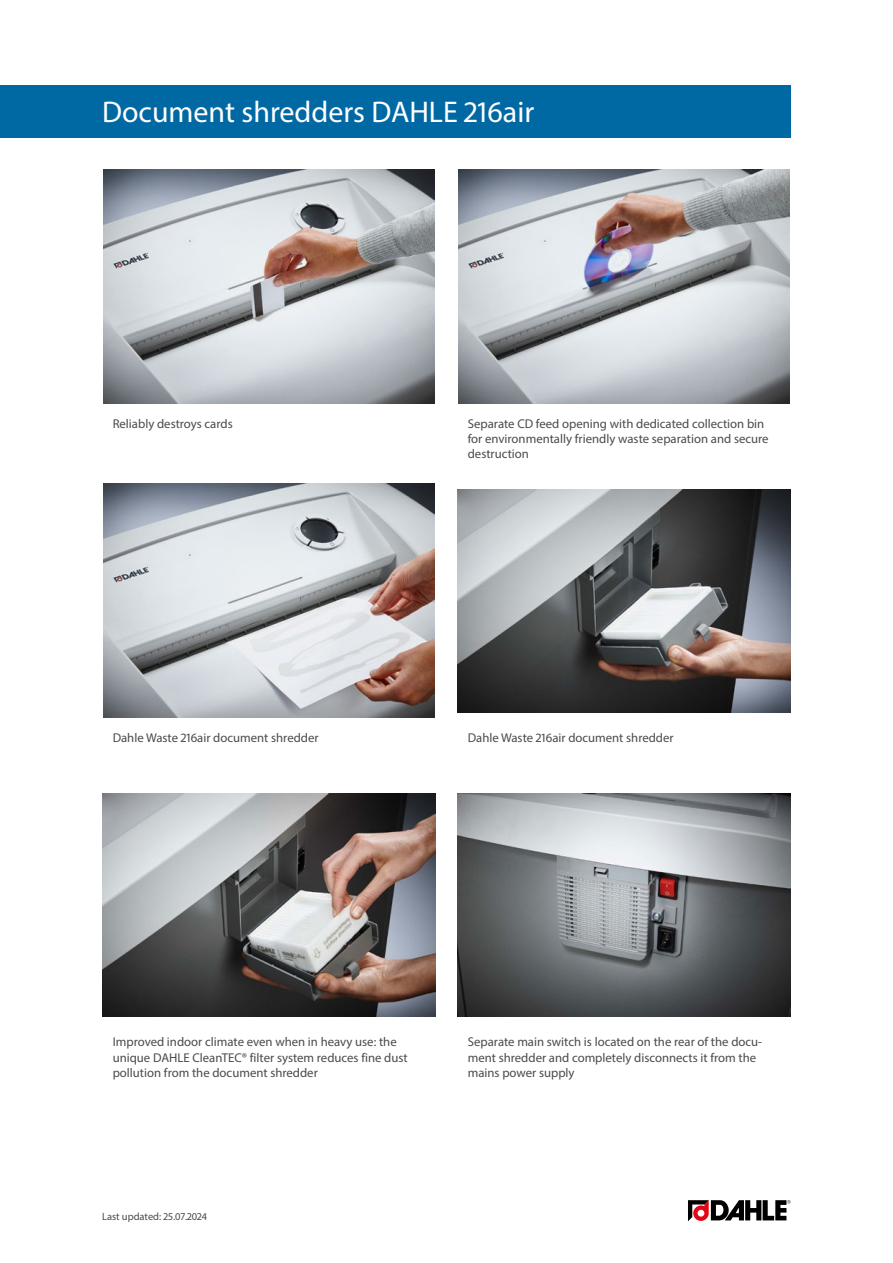
<style>
.page{position:relative;width:893px;height:1263px;background:#fff}
.page>*{position:absolute;margin:0;border:0;box-sizing:border-box;transform-origin:0 0}
.Produktname{font:30px "Myriad Pro";color:#fff}
.Fliesstexte{font:12.75px/15.3px "Myriad Pro";color:#4a4a49}
.t1{font:10.5px "Myriad Pro";color:#4a4a49}
</style>
<div class="page">
<img style="left:103px;top:169px;width:332px;height:234px">
<img style="left:458px;top:169px;width:332px;height:234px">
<img style="left:103px;top:484px;width:332px;height:234px">
<img style="left:457px;top:490px;width:334px;height:222px">
<img style="left:102px;top:794px;width:334px;height:222px">
<img style="left:457px;top:794px;width:334px;height:222px">
<svg style="left:688px;top:1200px;width:103px;height:21px"></svg>
<div style="left:0;top:85px;width:791px;height:53px;background:#0069a4"></div>
<p class="Produktname" style="left:102px;top:94px;width:434px">Document shredders DAHLE 216air</p>
<p class="Fliesstexte" style="left:113px;top:416px;width:122px">Reliably destroys cards</p>
<p class="Fliesstexte" style="left:468px;top:416px;width:302px">Separate CD feed opening with dedicated collection bin for environmentally friendly waste separation and secure destruction</p>
<p class="Fliesstexte" style="left:113px;top:730px;width:207px">Dahle Waste 216air document shredder</p>
<p class="Fliesstexte" style="left:468px;top:730px;width:207px">Dahle Waste 216air document shredder</p>
<p class="Fliesstexte" style="left:113px;top:1034px;width:297px">Improved indoor climate even when in heavy use: the unique DAHLE CleanTEC® filter system reduces fine dust pollution from the document shredder</p>
<p class="Fliesstexte" style="left:468px;top:1034px;width:296px">Separate main switch is located on the rear of the docu&shy;ment shredder and completely disconnects it from the mains power supply</p>
<p class="t1" style="left:102px;top:1210px;width:106px">Last updated: 25.07.2024</p>
</div>
